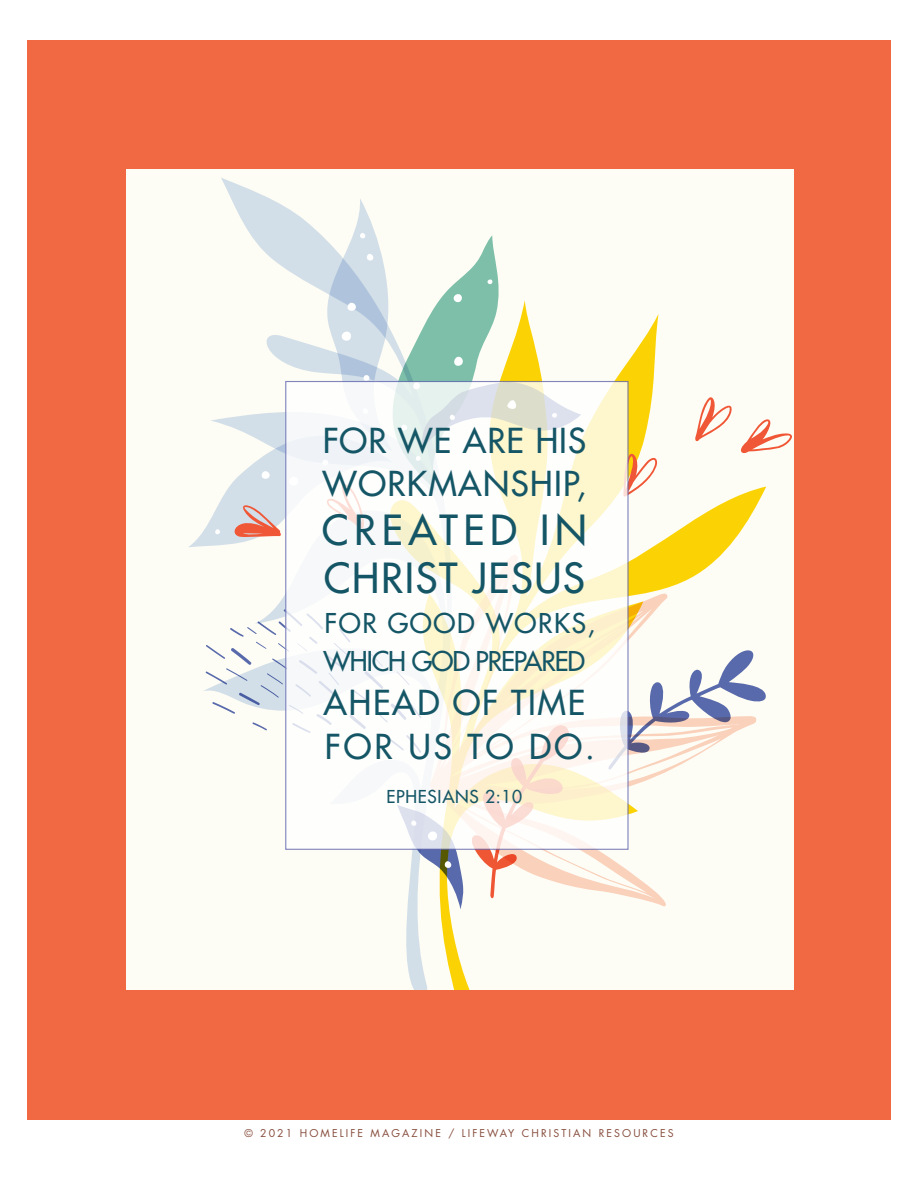
<style>
.page{position:relative;width:918px;height:1188px;background:#fff}
.page>*{position:absolute;margin:0;border:0;box-sizing:border-box;transform-origin:0 0}
.t1{font:500 40.5px/48.4px "Futura Std";letter-spacing:.04em;color:#155666}
.t2{font:500 33.45px/44px "Futura Std";letter-spacing:.04em;color:#155666}
.t3{font:500 26.55px/38.1px "Futura Std";letter-spacing:-.04em;color:#155666}
.t4{font:500 17.4px "Futura Std";letter-spacing:.04em;color:#155666}
.t5{font:10.5px "Futura Std";letter-spacing:.2em;color:#864b3b}
</style>
<div class="page">
<div style="left:27px;top:40px;width:864px;height:1080px;background:#f16943"></div>
<div style="left:126px;top:169px;width:668px;height:821px;background:#fefdf5"></div>
<svg style="left:203px;top:178px;width:82px;height:553px"></svg>
<svg style="left:406px;top:314px;width:360px;height:676px"></svg>
<svg style="left:629px;top:650px;width:137px;height:120px"></svg>
<svg style="left:472px;top:850px;width:97px;height:48px"></svg>
<svg style="left:629px;top:452px;width:29px;height:48px"></svg>
<svg style="left:695px;top:394px;width:97px;height:62px"></svg>
<svg style="left:406px;top:850px;width:57px;height:59px"></svg>
<svg style="left:189px;top:198px;width:392px;height:349px"></svg>
<svg style="left:287px;top:383px;width:340px;height:465px"></svg>
<div style="left:285px;top:381px;width:344px;height:469px;border:1px solid #6469b0"></div>
<p class="t2" style="left:323px;top:418px;width:265px">FOR WE ARE HIS<br>WORKMANSHIP,</p>
<p class="t1" style="left:322px;top:506px;width:267px">CREATED IN<br>CHRIST JESUS</p>
<p class="t3" style="left:324px;top:604px;width:273px">FOR GOOD WORKS,<br>WHICH GOD PREPARED</p>
<p class="t2" style="left:324px;top:681px;width:273px">AHEAD OF TIME<br>FOR US TO DO.</p>
<p class="t4" style="left:387px;top:785px;width:137px">EPHESIANS 2:10</p>
<p class="t5" style="left:244px;top:1127px;width:431px">© 2021 HOMELIFE MAGAZINE / LIFEWAY CHRISTIAN RESOURCES</p>
</div>
